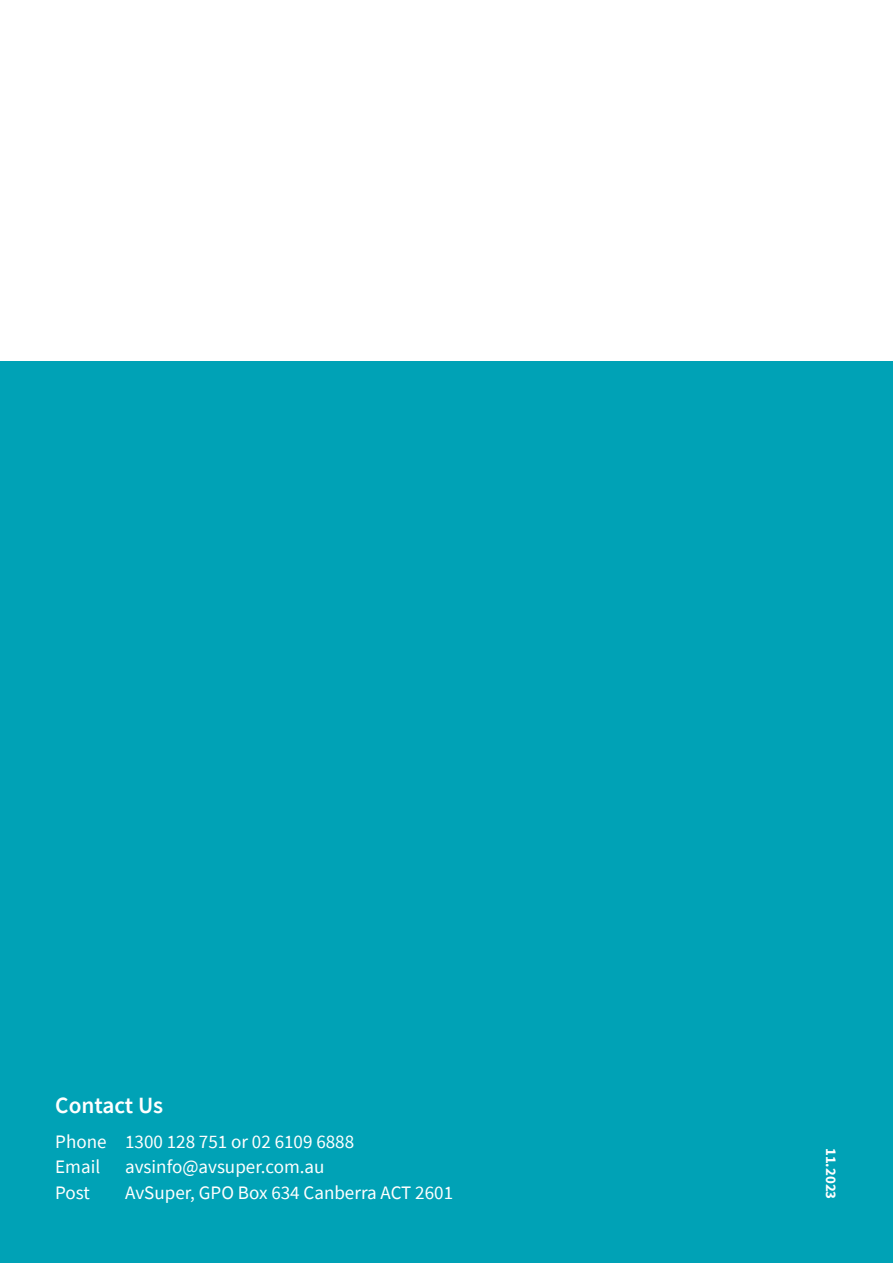
<style>
.page{position:relative;width:893px;height:1263px;background:#fff}
.page>*{position:absolute;margin:0;border:0;box-sizing:border-box;transform-origin:0 0}
.AV_H2{font:600 23.25px "Source Sans Pro";color:#fff}
.AV_Contact_details{font:19.05px "Source Sans Pro";color:#fff}
.AV_Document_Code{font:700 14.85px "Source Sans Pro";color:#fff}
</style>
<div class="page">
<div style="left:0;top:362px;width:893px;height:901px;background:#00a2b6"></div>
<p class="AV_H2" style="left:55px;top:1090px;width:109px">Contact Us</p>
<p class="AV_Contact_details" style="left:55px;top:1129px;width:300px">Phone 1300 128 751 or 02 6109 6888</p>
<p class="AV_Contact_details" style="left:55px;top:1155px;width:46px">Email</p>
<p class="AV_Contact_details" style="left:125px;top:1155px;width:201px">avsinfo@avsuper.com.au</p>
<p class="AV_Contact_details" style="left:55px;top:1181px;width:36px">Post</p>
<p class="AV_Contact_details" style="left:125px;top:1181px;width:330px">AvSuper, GPO Box 634 Canberra ACT 2601</p>
<p class="AV_Document_Code" style="left:841px;top:1148px;width:53px;rotate:90deg">11.2023</p>
</div>
